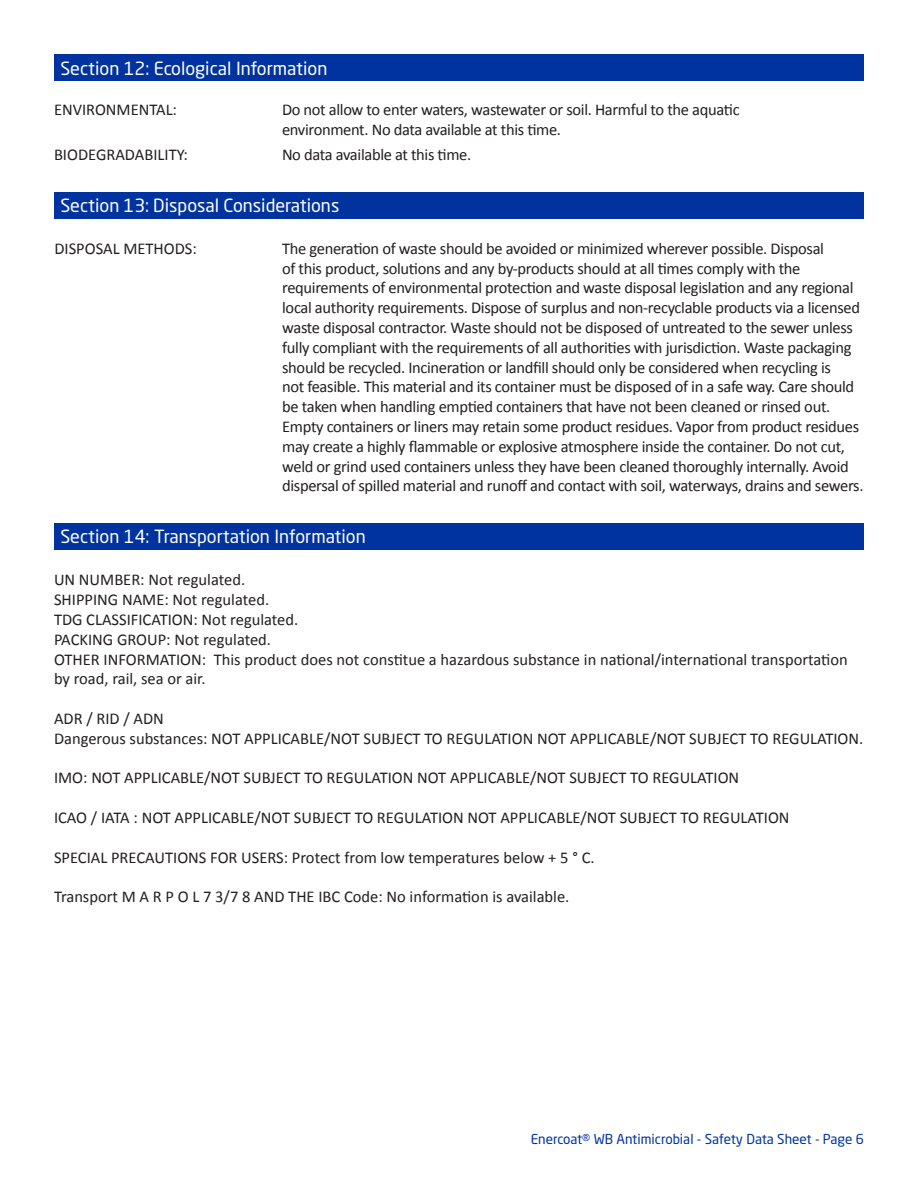
<style>
.page{position:relative;width:918px;height:1188px;background:#fff}
.page>*{position:absolute;margin:0;border:0;box-sizing:border-box;transform-origin:0 0}
.t1{font:18px "Neo Sans W1 G";color:#fff}
.t2{font:16.5px/19.8px "Calibri";letter-spacing:-.02em;color:#231f20}
.t3{font:16.5px/19.8px "Calibri";color:#231f20}
.t4{font:13.5px "Neo Sans W1 G";color:#0033a0}
</style>
<div class="page">
<div style="left:54px;top:54px;width:810px;height:27px;background:#0033a0"></div>
<div style="left:54px;top:192px;width:810px;height:27px;background:#0033a0"></div>
<div style="left:54px;top:524px;width:810px;height:26px;background:#0033a0"></div>
<p class="t1" style="left:60px;top:58px;width:269px">Section 12: Ecological Information</p>
<p class="t3" style="left:54px;top:99px;width:125px">ENVIRONMENTAL:</p>
<p class="t3" style="left:54px;top:144px;width:135px">BIODEGRADABILITY:</p>
<p class="t2" style="left:282px;top:99px;width:459px">Do not allow to enter waters, wastewater or soil. Harmful to the aquatic environment. No data available at this time.</p>
<p class="t2" style="left:282px;top:144px;width:191px">No data available at this time.</p>
<p class="t1" style="left:60px;top:194px;width:281px">Section 13: Disposal Considerations</p>
<p class="t3" style="left:54px;top:238px;width:144px">DISPOSAL METHODS:</p>
<p class="t2" style="left:282px;top:238px;width:583px">The generation of waste should be avoided or minimized wherever possible. Disposal<br>of this product, solutions and any by-products should at all times comply with the requirements of environmental protection and waste disposal legislation and any regional local authority requirements. Dispose of surplus and non-recyclable products via a licensed waste disposal contractor. Waste should not be disposed of untreated to the sewer unless fully compliant with the requirements of all authorities with jurisdiction. Waste packaging should be recycled. Incineration or landfill should only be considered when recycling is<br>not feasible. This material and its container must be disposed of in a safe way. Care should be taken when handling emptied containers that have not been cleaned or rinsed out.<br>Empty containers or liners may retain some product residues. Vapor from product residues may create a highly flammable or explosive atmosphere inside the container. Do not cut, weld or grind used containers unless they have been cleaned thoroughly internally. Avoid dispersal of spilled material and runoff and contact with soil, waterways, drains and sewers.</p>
<p class="t1" style="left:60px;top:526px;width:307px">Section 14: Transportation Information</p>
<p class="t3" style="left:54px;top:569px;width:193px">UN NUMBER: Not regulated.</p>
<p class="t3" style="left:54px;top:589px;width:217px">SHIPPING NAME: Not regulated.</p>
<p class="t3" style="left:54px;top:609px;width:246px">TDG CLASSIFICATION: Not regulated.</p>
<p class="t3" style="left:54px;top:629px;width:219px">PACKING GROUP: Not regulated.</p>
<p class="t3" style="left:54px;top:649px;width:795px">OTHER INFORMATION: This product does not constitue a hazardous substance in national/international transportation by road, rail, sea or air.</p>
<p class="t3" style="left:54px;top:708px;width:111px">ADR / RID / ADN</p>
<p class="t3" style="left:54px;top:728px;width:811px">Dangerous substances: NOT APPLICABLE/NOT SUBJECT TO REGULATION NOT APPLICABLE/NOT SUBJECT TO REGULATION.</p>
<p class="t3" style="left:54px;top:767px;width:687px">IMO: NOT APPLICABLE/NOT SUBJECT TO REGULATION NOT APPLICABLE/NOT SUBJECT TO REGULATION</p>
<p class="t3" style="left:54px;top:807px;width:737px">ICAO / IATA : NOT APPLICABLE/NOT SUBJECT TO REGULATION NOT APPLICABLE/NOT SUBJECT TO REGULATION</p>
<p class="t3" style="left:54px;top:847px;width:542px">SPECIAL PRECAUTIONS FOR USERS: Protect from low temperatures below + 5 ° C.</p>
<p class="t3" style="left:54px;top:886px;width:517px">Transport M A R P O L 7 3/7 8 AND THE IBC Code: No information is available.</p>
<p class="t4" style="left:531px;top:1131px;width:335px">Enercoat® WB Antimicrobial - Safety Data Sheet - Page 6</p>
</div>
